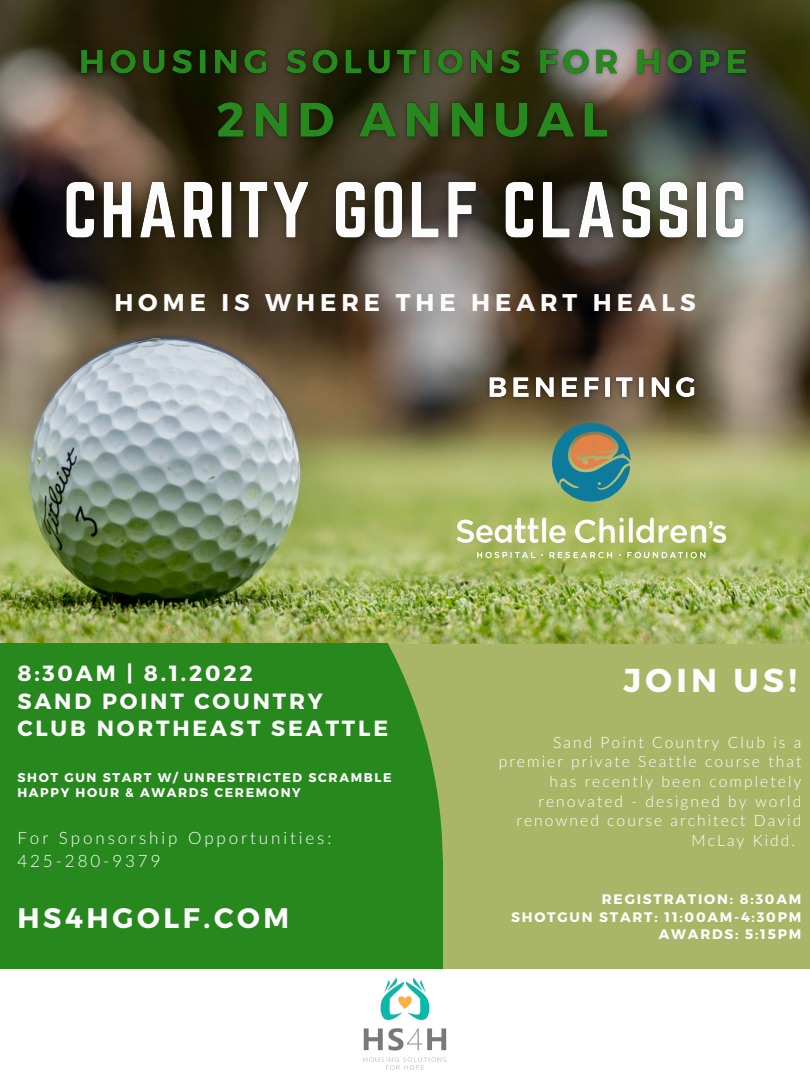
<style>
.page{position:relative;width:810px;height:1080px;background:#fff}
.page>*{position:absolute;margin:0;border:0;box-sizing:border-box;transform-origin:0 0}
.t1{font:700 33.06px "Montserrat";letter-spacing:.13em;color:#fcfcfc}
.t2{font:700 28.19px "Montserrat";letter-spacing:.13em;color:#fcfcfc}
.t3{font:700 24.19px "Montserrat";letter-spacing:.205em;color:#fcfcfc}
.t4{font:700 22px/27.6px "Montserrat";letter-spacing:.13em;color:#fff}
.t5{font:300 17px "Lato";letter-spacing:.17em;color:#fff}
.t6{font:300 15.62px "Lato";letter-spacing:.13em;color:#fff}
.t7{font:700 13.75px "Montserrat";letter-spacing:.13em;color:#fff}
.t8{font:700 12.62px "Montserrat";letter-spacing:.13em;color:#fff}
</style>
<div class="page">
<img style="left:0;top:0;width:810px;height:644px">
<div style="left:7px;top:644px;width:803px;height:325px;background:#a9b668"></div>
<div style="left:0;top:859px;width:443px;height:109px;background:#27881e"></div>
<div style="left:132px;top:644px;width:311px;height:215px;background:#27881e"></div>
<div style="left:0;top:644px;width:132px;height:215px;background:#27881e"></div>
<svg style="left:456px;top:517px;width:270px;height:41px"></svg>
<svg style="left:551px;top:423px;width:80px;height:79px"></svg>
<img style="left:363px;top:977px;width:84px;height:93px">
<img style="left:46px;top:155px;width:721px;height:116px">
<img style="left:71px;top:32px;width:690px;height:123px">
<img style="left:480px;top:362px;width:226px;height:48px">
<p class="t3" style="left:114px;top:287px;width:583px">HOME IS WHERE THE HEART HEALS</p>
<p class="t4" style="left:17px;top:658px;width:237px">8:30AM | 8.1.2022</p>
<p class="t4" style="left:17px;top:686px;width:372px">SAND POINT COUNTRY<br>CLUB NORTHEAST SEATTLE</p>
<p class="t8" style="left:17px;top:769px;width:376px">SHOT GUN START W/ UNRESTRICTED SCRAMBLE</p>
<p class="t8" style="left:17px;top:784px;width:285px">HAPPY HOUR &amp; AWARDS CEREMONY</p>
<p class="t5" style="left:17px;top:830px;width:316px">For Sponsorship Opportunities:</p>
<p class="t5" style="left:17px;top:854px;width:145px">425-280-9379</p>
<p class="t2" style="left:17px;top:900px;width:273px">HS4HGOLF.COM</p>
<p class="t1" style="left:623px;top:659px;width:175px">JOIN US!</p>
<p class="t6" style="left:553px;top:735px;width:250px">Sand Point Country Club is a</p>
<p class="t6" style="left:499px;top:755px;width:304px">premier private Seattle course that</p>
<p class="t6" style="left:550px;top:774px;width:253px">has recently been completely</p>
<p class="t6" style="left:539px;top:794px;width:264px">renovated - designed by world</p>
<p class="t6" style="left:517px;top:814px;width:286px">renowned course architect David</p>
<p class="t6" style="left:691px;top:833px;width:105px">McLay Kidd.</p>
<p class="t7" style="left:602px;top:890px;width:201px">REGISTRATION: 8:30AM</p>
<p class="t7" style="left:511px;top:908px;width:292px">SHOTGUN START: 11:00AM-4:30PM</p>
<p class="t7" style="left:659px;top:925px;width:144px">AWARDS: 5:15PM</p>
</div>
